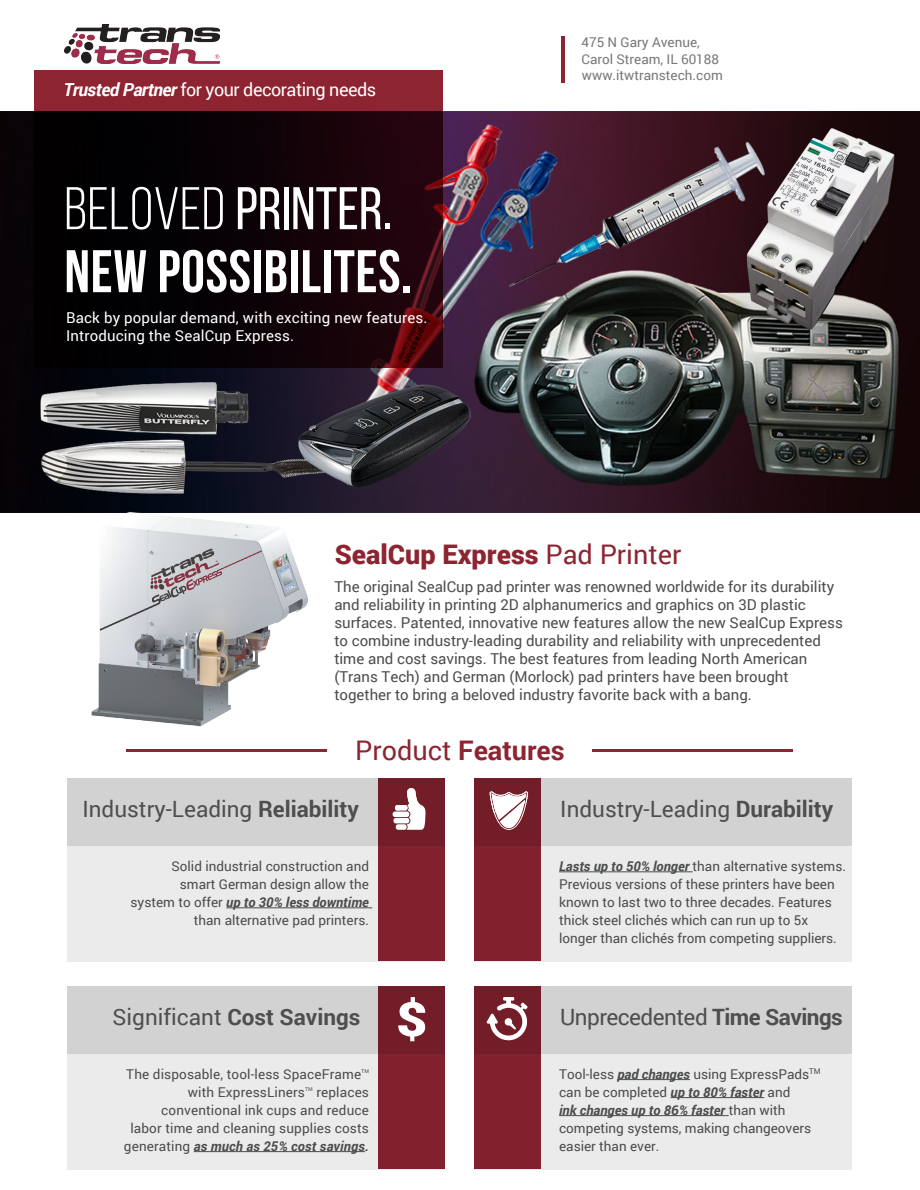
<style>
.page{position:relative;width:920px;height:1190px;background:#fff}
.page>*{position:absolute;margin:0;border:0;box-sizing:border-box;transform-origin:0 0}
.t1{font:700 60px/63px "Bebas Neue";letter-spacing:.01em;color:#fff}
.t2{font:900 27px "Roboto";color:#8d2431}
.t3{font:700 27px "Roboto";color:#8d2431}
.t4{font:22.5px "Roboto";color:#4d4e4d}
.t5{font:22.5px "Roboto";letter-spacing:-.025em;color:#4d4e4d}
.t6{font:18px "Roboto";letter-spacing:-.025em;color:#fff}
.t7{font:15px/18px "Roboto";color:#4b4c4d}
.t8{font:15px/18px "Roboto";letter-spacing:.01em;color:#fff}
.t9{font:13.5px/18px "Roboto";color:#4b4c4c;text-align:right}
.t10{font:13.5px "Roboto";color:#787877}
.t11{font:5.25px "Roboto";color:#4b4c4c}
.s1{font-weight:700;font-style:italic}
.s2{font-weight:400}
.s3{font-weight:700}
</style>
<div class="page">
<img style="left:0;top:112px;width:920px;height:401px">
<svg style="left:35px;top:70px;width:408px;height:298px;background:#20060c"></svg>
<hr style="left:592px;top:749px;width:200px;height:2px;background:#8d2431">
<hr style="left:126px;top:749px;width:200px;height:2px;background:#8d2431">
<hr style="left:561px;top:36px;width:4px;height:47px;background:#8d2431">
<img style="left:64px;top:24px;width:156px;height:40px">
<div style="left:474px;top:1054px;width:378px;height:115px;background:#ebebec"></div>
<div style="left:474px;top:986px;width:378px;height:68px;background:#d1d2d1"></div>
<div style="left:474px;top:986px;width:67px;height:183px;background:linear-gradient(to right,#7e202c,#7e202c)"></div>
<div style="left:67px;top:1054px;width:378px;height:115px;background:#ebebec"></div>
<div style="left:67px;top:986px;width:378px;height:68px;background:#d1d2d1"></div>
<div style="left:379px;top:986px;width:66px;height:183px;background:linear-gradient(to right,#7d202c,#7d202c)"></div>
<div style="left:474px;top:846px;width:378px;height:115px;background:#ebebec"></div>
<div style="left:474px;top:778px;width:378px;height:68px;background:#d1d2d1"></div>
<div style="left:474px;top:778px;width:67px;height:183px;background:linear-gradient(to right,#7d202c,#7d202c)"></div>
<div style="left:67px;top:846px;width:378px;height:115px;background:#ebebec"></div>
<div style="left:67px;top:778px;width:378px;height:68px;background:#d1d2d1"></div>
<div style="left:379px;top:778px;width:66px;height:183px;background:linear-gradient(to right,#7e202c,#7d202c)"></div>
<hr style="left:226px;top:907px;width:146px;height:1px;background:#4b4c4c">
<hr style="left:194px;top:1151px;width:171px;height:1px;background:#4b4c4c">
<hr style="left:559px;top:871px;width:134px;height:1px;background:#4b4c4c">
<hr style="left:617px;top:1079px;width:73px;height:1px;background:#4b4c4c">
<hr style="left:670px;top:1097px;width:94px;height:1px;background:#4b4c4c">
<hr style="left:559px;top:1115px;width:166px;height:1px;background:#4b4c4c">
<svg style="left:489px;top:791px;width:39px;height:39px;background:#c6a3a8"></svg>
<div style="left:393px;top:818px;width:16px;height:5px;background:#fff;border-radius:2px"></div>
<div style="left:393px;top:811px;width:16px;height:6px;background:#fff;border-radius:2px"></div>
<svg style="left:395px;top:788px;width:31px;height:42px"></svg>
<svg style="left:486px;top:997px;width:42px;height:44px;background:#a1686f"></svg>
<svg style="left:398px;top:997px;width:27px;height:44px"></svg>
<img style="left:0;top:497px;width:405px;height:230px">
<p class="t10" style="left:581px;top:32px;width:120px">475 N Gary Avenue,</p>
<h3 class="t6" style="left:64px;top:77px;width:314px"><span class="s1">Trusted Partner</span> for your decorating needs</h3>
<h1 class="t1" style="left:64px;top:176px;width:349px"><span class="s2">BELOVED</span> <span class="s2">PRINTER.<br></span>NEW POSSIBILITES.</h1>
<p class="t8" style="left:66px;top:308px;width:363px">Back by popular demand, with exciting new features.<br>Introducing the SealCup Express.</p>
<p class="t10" style="left:581px;top:50px;width:139px">Carol Stream, IL 60188</p>
<p class="t10" style="left:582px;top:66px;width:142px">www.itwtranstech.com</p>
<h2 class="t2" style="left:335px;top:536px;width:348px">SealCup Express <span class="s2">Pad Printer</span></h2>
<p class="t7" style="left:334px;top:577px;width:510px">The original SealCup pad printer was renowned worldwide for its durability and reliability in printing 2D alphanumerics and graphics on 3D plastic surfaces. Patented, innovative new features allow the new SealCup Express to combine industry-leading durability and reliability with unprecedented time and cost savings. The best features from leading North American (Trans Tech) and German (Morlock) pad printers have been brought together to bring a beloved industry favorite back with a bang.</p>
<h2 class="t3" style="left:355px;top:731px;width:211px"><span class="s2">Product</span> Features</h2>
<h3 class="t4" style="left:82px;top:793px;width:278px">Industry-Leading <span class="s3">Reliability</span></h3>
<h3 class="t4" style="left:560px;top:793px;width:274px">Industry-Leading <span class="s3">Durability</span></h3>
<p class="t9" style="left:131px;top:856px;width:240px">Solid industrial construction and<br>smart German design allow the<br>system to offer <span class="s1">up to 30% less downtime </span>than alternative pad printers.</p>
<p class="t9" style="left:559px;top:856px;width:288px;text-align:left"><span class="s1">Lasts up to 50% longer</span> than alternative systems.<br>Previous versions of these printers have been known to last two to three decades. Features thick steel clichés which can run up to 5x longer than clichés from competing suppliers.</p>
<h3 class="t4" style="left:113px;top:1001px;width:249px">Significant <span class="s3">Cost Savings</span></h3>
<h3 class="t5" style="left:560px;top:1001px;width:284px">Unprecedented <span class="s3">Time Savings</span></h3>
<p class="t9" style="left:126px;top:1064px;width:236px">The disposable, tool-less SpaceFrame</p>
<p class="t11" style="left:361px;top:1067px;width:9px">TM</p>
<p class="t9" style="left:188px;top:1082px;width:119px">with ExpressLiners</p>
<p class="t11" style="left:305px;top:1085px;width:9px">TM</p>
<p class="t9" style="left:124px;top:1082px;width:247px">replaces<br>conventional ink cups and reduce<br>labor time and cleaning supplies costs generating <span class="s1">as much as 25% cost savings.</span></p>
<p class="t9" style="left:559px;top:1064px;width:263px;text-align:left">Tool-less <span class="s1">pad changes</span> using ExpressPads<sup>TM </sup>can be completed <span class="s1">up to 80% faster</span> and<br><span class="s1">ink changes up to 86% faster</span> than with competing systems, making changeovers easier than ever.</p>
</div>
